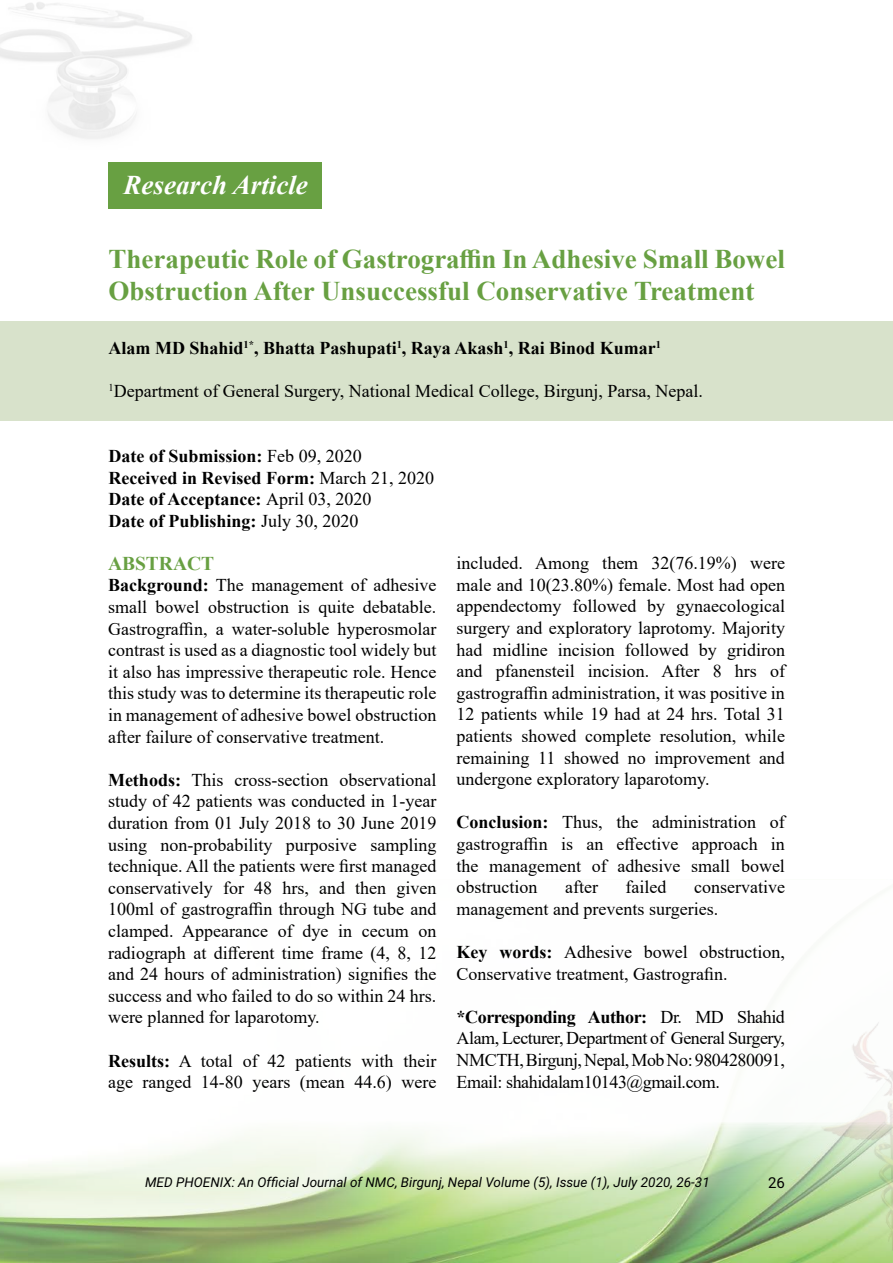
<style>
.page{position:relative;width:893px;height:1263px;background:#fff}
.page>*{position:absolute;margin:0;border:0;box-sizing:border-box;transform-origin:0 0}
.t1{font:700 27px/32.4px "Times New Roman";color:#68a042}
.t2{font:italic 700 27px "Times New Roman";color:#fff}
.t3{font:700 19.5px "Times New Roman";color:#68a042}
.t4{font:18px/21.6px "Times New Roman";color:#000;text-align:justify}
.t5{font:700 18px/21.6px "Times New Roman";color:#000}
.t6{font:15px "Roboto";color:#000}
.t7{font:italic 13.5px "Roboto";color:#000}
.s1{font-weight:400}
.s2{font-weight:700}
</style>
<div class="page">
<img style="left:0;top:1122px;width:893px;height:141px">
<img style="left:818px;top:1022px;width:75px;height:231px">
<div style="left:109px;top:162px;width:213px;height:47px;background:#68a042"></div>
<div style="left:0;top:321px;width:893px;height:99px;background:#d8e2cb"></div>
<h1 class="t2" style="left:124px;top:166px;width:186px">Research Article</h1>
<h1 class="t1" style="left:109px;top:242px;width:678px">Therapeutic Role of Gastrograffin In Adhesive Small Bowel<br>Obstruction After Unsuccessful Conservative Treatment</h1>
<p class="t5" style="left:109px;top:337px;width:554px">Alam MD Shahid<sup>1*</sup>, Bhatta Pashupati<sup>1</sup>, Raya Akash<sup>1</sup>, Rai Binod Kumar<sup>1</sup></p>
<p class="t4" style="left:109px;top:380px;width:596px"><sup>1</sup>Department of General Surgery, National Medical College, Birgunj, Parsa, Nepal.</p>
<p class="t5" style="left:109px;top:445px;width:327px">Date of Submission: <span class="s1">Feb 09, 2020<br></span>Received in Revised Form: <span class="s1">March 21, 2020<br></span>Date of Acceptance: <span class="s1">April 03, 2020<br></span>Date of Publishing: <span class="s1">July 30, 2020</span></p>
<p class="t3" style="left:108px;top:549px;width:108px">ABSTRACT</p>
<p class="t4" style="left:108px;top:574px;width:330px"><span class="s2">Background:</span> The management of adhesive small bowel obstruction is quite debatable.<br>Gastrograffin, a water-soluble hyperosmolar contrast is used as a diagnostic tool widely but it also has impressive therapeutic role. Hence this study was to determine its therapeutic role in management of adhesive bowel obstruction after failure of conservative treatment.</p>
<p class="t4" style="left:108px;top:768px;width:330px"><span class="s2">Methods:</span> This cross-section observational study of 42 patients was conducted in 1-year duration from 01 July 2018 to 30 June 2019 using non-probability purposive sampling technique. All the patients were first managed conservatively for 48 hrs, and then given 100ml of gastrograffin through NG tube and clamped. Appearance of dye in cecum on radiograph at different time frame (4, 8, 12 and 24 hours of administration) signifies the success and who failed to do so within 24 hrs. were planned for laparotomy.</p>
<p class="t4" style="left:108px;top:1049px;width:330px"><span class="s2">Results:</span> A total of 42 patients with their age ranged 14-80 years (mean 44.6) were</p>
<p class="t4" style="left:457px;top:552px;width:330px">included. Among them 32(76.19%) were male and 10(23.80%) female. Most had open appendectomy followed by gynaecological surgery and exploratory laprotomy. Majority had midline incision followed by gridiron and pfanensteil incision. After 8 hrs of gastrograffin administration, it was positive in 12 patients while 19 had at 24 hrs. Total 31 patients showed complete resolution, while remaining 11 showed no improvement and undergone exploratory laparotomy.</p>
<p class="t4" style="left:457px;top:811px;width:330px"><span class="s2">Conclusion:</span> Thus, the administration of gastrograffin is an effective approach in the management of adhesive small bowel obstruction</p>
<p class="t4" style="left:457px;top:876px;width:330px;text-indent:237px">conservative management and prevents surgeries.</p>
<p class="t4" style="left:457px;top:940px;width:330px"><span class="s2">Key words:</span> Adhesive bowel obstruction,<br>Conservative treatment, Gastrografin.</p>
<p class="t4" style="left:457px;top:1005px;width:330px"><span class="s2">*Corresponding Author:</span> Dr. MD Shahid Alam, Lecturer, Department of General Surgery, NMCTH, Birgunj, Nepal, Mob No: 9804280091, Email: shahidalam10143@gmail.com.</p>
<p class="t4" style="left:565px;top:876px;width:34px">after</p>
<p class="t4" style="left:626px;top:876px;width:42px">failed</p>
<p class="t7" style="left:145px;top:1172px;width:566px">MED PHOENIX: An Official Journal of NMC, Birgunj, Nepal Volume (5), Issue (1), July 2020, 26-31</p>
<p class="t6" style="left:768px;top:1172px;width:18px">26</p>
</div>
